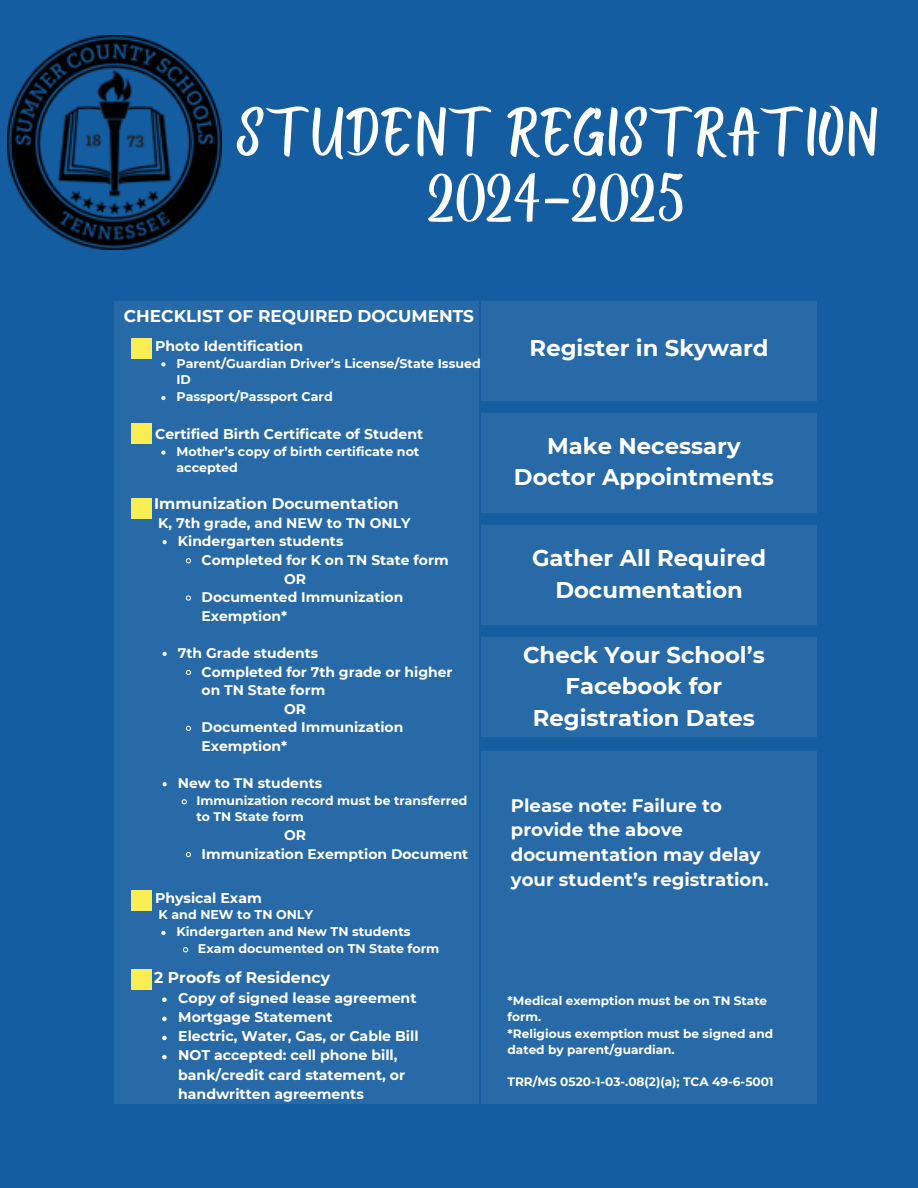
<style>
.page{position:relative;width:918px;height:1188px;background:#145da0}
.page>*{position:absolute;margin:0;border:0;box-sizing:border-box;transform-origin:0 0}
.t1{font:69.3px/66.2px "Bright Sunshine Cap";color:#fff;text-align:center}
.t2{font:700 22.65px/31.5px "Montserrat";color:#fff;text-align:center}
.t3{font:700 18.15px/24.8px "Montserrat";color:#fff}
.t4{font:700 16.95px "Montserrat";color:#fff}
.t5{font:700 15.6px "Montserrat";color:#fff}
.t6{font:700 15.45px "Montserrat";color:#fff}
.t7{font:700 14.1px/19.2px "Montserrat";color:#fff}
.t8{font:700 13.95px/18.6px "Montserrat";color:#fff}
.t9{font:700 12.6px/16.8px "Montserrat";color:#fff}
.t10{font:700 12.45px/16.5px "Montserrat";color:#fff}
.t11{font:700 12.15px/16.2px "Montserrat";color:#fff}
</style>
<div class="page">
<div style="left:114px;top:301px;width:365px;height:803px;background:#286aa8"></div>
<div style="left:481px;top:751px;width:336px;height:353px;background:#286aa8"></div>
<div style="left:481px;top:301px;width:336px;height:99px;background:#286aa8"></div>
<div style="left:481px;top:413px;width:336px;height:100px;background:#286aa8"></div>
<div style="left:481px;top:526px;width:336px;height:99px;background:#286aa8"></div>
<div style="left:481px;top:638px;width:336px;height:99px;background:#286aa8"></div>
<div style="left:131px;top:339px;width:20px;height:20px;background:#fbee52"></div>
<div style="left:131px;top:424px;width:20px;height:20px;background:#fbee52"></div>
<div style="left:131px;top:498px;width:20px;height:20px;background:#fbee52"></div>
<div style="left:131px;top:890px;width:20px;height:21px;background:#fbee52"></div>
<div style="left:131px;top:970px;width:20px;height:20px;background:#fbee52"></div>
<img style="left:8px;top:36px;width:213px;height:214px">
<svg style="left:161px;top:362px;width:5px;height:4px"></svg>
<svg style="left:161px;top:396px;width:5px;height:4px"></svg>
<svg style="left:161px;top:450px;width:5px;height:5px"></svg>
<svg style="left:163px;top:540px;width:4px;height:4px"></svg>
<svg style="left:185px;top:558px;width:6px;height:6px"></svg>
<svg style="left:185px;top:595px;width:6px;height:6px"></svg>
<svg style="left:163px;top:652px;width:4px;height:4px"></svg>
<svg style="left:185px;top:669px;width:6px;height:7px"></svg>
<svg style="left:185px;top:725px;width:6px;height:6px"></svg>
<svg style="left:163px;top:782px;width:4px;height:4px"></svg>
<svg style="left:181px;top:799px;width:6px;height:6px"></svg>
<svg style="left:185px;top:852px;width:6px;height:6px"></svg>
<svg style="left:161px;top:931px;width:5px;height:4px"></svg>
<svg style="left:182px;top:947px;width:7px;height:6px"></svg>
<svg style="left:162px;top:997px;width:5px;height:5px"></svg>
<svg style="left:162px;top:1017px;width:5px;height:4px"></svg>
<svg style="left:162px;top:1036px;width:5px;height:4px"></svg>
<svg style="left:162px;top:1055px;width:5px;height:4px"></svg>
<h1 class="t1" style="left:237px;top:96px;width:644px">STUDENT REGISTRATION<br>2024-2025</h1>
<p class="t4" style="left:124px;top:306px;width:352px">CHECKLIST OF REQUIRED DOCUMENTS</p>
<p class="t7" style="left:155px;top:336px;width:150px">Photo Identification</p>
<p class="t9" style="left:176px;top:355px;width:306px">Parent/Guardian Driver’s License/State Issued<br>ID</p>
<p class="t9" style="left:176px;top:388px;width:158px">Passport/Passport Card</p>
<p class="t7" style="left:155px;top:424px;width:270px">Certified Birth Certificate of Student</p>
<p class="t9" style="left:176px;top:443px;width:244px">Mother’s copy of birth certificate not accepted</p>
<p class="t6" style="left:154px;top:494px;width:246px">Immunization Documentation</p>
<p class="t8" style="left:158px;top:513px;width:254px">K, 7th grade, and NEW to TN ONLY</p>
<p class="t8" style="left:178px;top:532px;width:167px">Kindergarten students</p>
<p class="t8" style="left:202px;top:551px;width:249px">Completed for K on TN State form</p>
<p class="t8" style="left:284px;top:569px;width:23px">OR</p>
<p class="t8" style="left:202px;top:588px;width:203px">Documented Immunization<br>Exemption*</p>
<p class="t8" style="left:178px;top:644px;width:142px">7th Grade students</p>
<p class="t8" style="left:202px;top:662px;width:252px">Completed for 7th grade or higher on TN State form</p>
<p class="t8" style="left:284px;top:700px;width:23px">OR</p>
<p class="t8" style="left:202px;top:718px;width:203px">Documented Immunization<br>Exemption*</p>
<p class="t8" style="left:178px;top:774px;width:146px">New to TN students</p>
<h2 class="t10" style="left:196px;top:792px;width:273px">Immunization record must be transferred to TN State form</h2>
<h5 class="t8" style="left:284px;top:826px;width:23px">OR</h5>
<p class="t8" style="left:202px;top:844px;width:268px">Immunization Exemption Document</p>
<p class="t7" style="left:155px;top:888px;width:108px">Physical Exam</p>
<h2 class="t9" style="left:159px;top:906px;width:156px">K and NEW to TN ONLY</h2>
<h2 class="t9" style="left:176px;top:923px;width:236px">Kindergarten and New TN students</h2>
<h2 class="t9" style="left:198px;top:940px;width:243px">Exam documented on TN State form</h2>
<h4 class="t5" style="left:154px;top:968px;width:177px">2 Proofs of Residency</h4>
<p class="t7" style="left:178px;top:988px;width:240px">Copy of signed lease agreement</p>
<p class="t7" style="left:178px;top:1008px;width:156px">Mortgage Statement</p>
<p class="t7" style="left:178px;top:1027px;width:242px">Electric, Water, Gas, or Cable Bill</p>
<h5 class="t7" style="left:178px;top:1046px;width:228px">NOT accepted: cell phone bill, bank/credit card statement, or handwritten agreements</h5>
<h5 class="t2" style="left:530px;top:332px;width:241px">Register in Skyward</h5>
<p class="t2" style="left:514px;top:430px;width:261px">Make Necessary<br>Doctor Appointments</p>
<h5 class="t2" style="left:532px;top:542px;width:236px">Gather All Required<br>Documentation</h5>
<p class="t2" style="left:523px;top:639px;width:243px">Check Your School’s<br>Facebook for<br>Registration Dates</p>
<h3 class="t3" style="left:511px;top:793px;width:259px">Please note: Failure to provide the above documentation may delay your student’s registration.</h3>
<p class="t11" style="left:508px;top:993px;width:261px">*Medical exemption must be on TN State form.</p>
<p class="t11" style="left:508px;top:1025px;width:267px">*Religious exemption must be signed and dated by parent/guardian.</p>
<p class="t11" style="left:508px;top:1074px;width:268px">TRR/MS 0520-1-03-.08(2)(a); TCA 49-6-5001</p>
</div>
